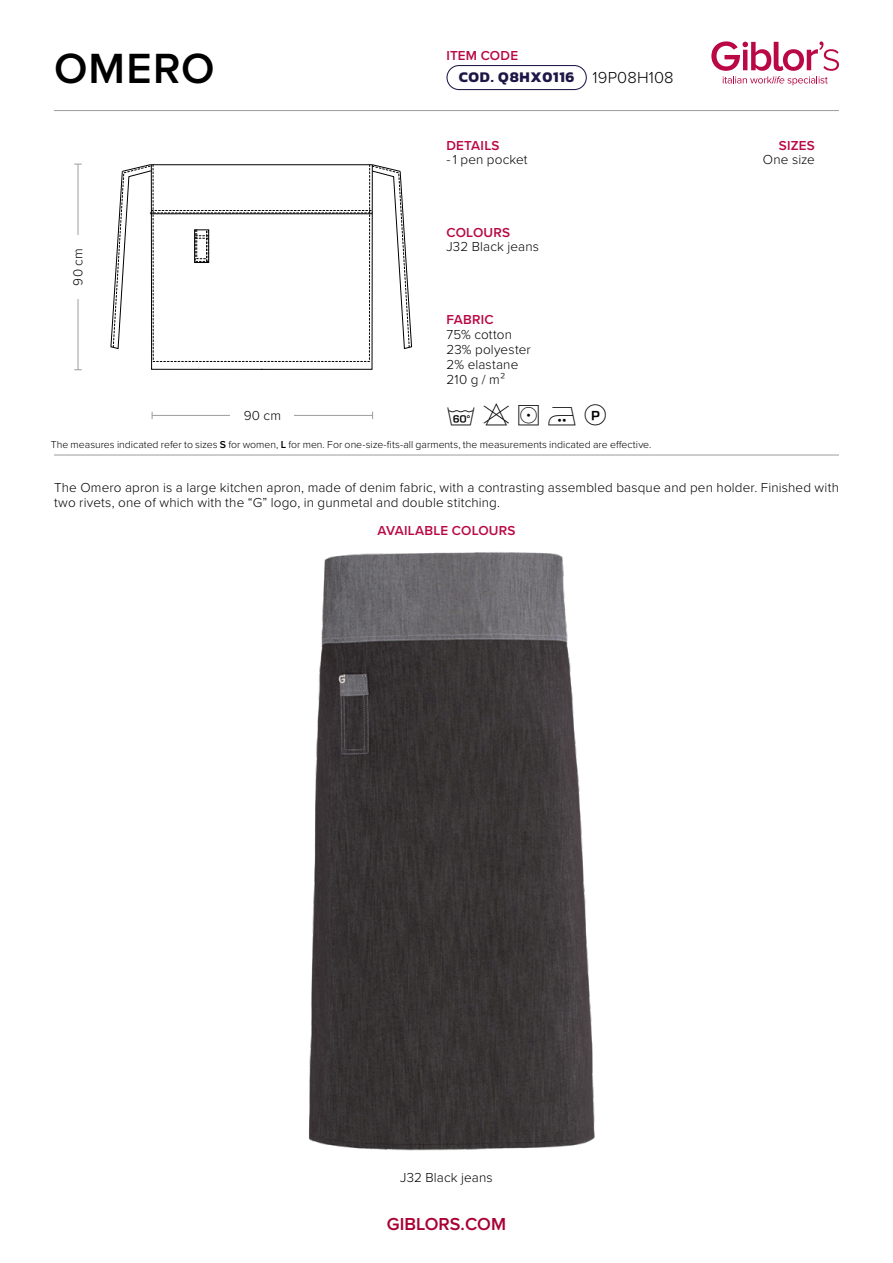
<style>
.page{position:relative;width:893px;height:1263px;background:#fff}
.page>*{position:absolute;margin:0;border:0;box-sizing:border-box;transform-origin:0 0}
.t1{font:600 43.8px "Proxima Nova";letter-spacing:.025em;color:#000}
.t2{font:600 18px "Proxima Nova";color:#a90034}
.t3{font:700 15px "Kanit";letter-spacing:.05em;color:#1e1646}
.t4{font:300 13.5px/15px "Proxima Nova";letter-spacing:.01em;color:#000}
.t5{font:600 13.5px "Proxima Nova";letter-spacing:.015em;color:#b90845}
.t6{font:300 10.5px "Proxima Nova";color:#000}
.s1{font-family:"Proxima Nova";font-weight:300;font-size:16.5px;color:#000}
.s2{font-weight:600}
</style>
<div class="page">
<svg style="left:711px;top:41px;width:128px;height:44px"></svg>
<hr style="left:54px;top:110px;width:785px;height:1px;background:#9d9d9c">
<hr style="left:54px;top:455px;width:785px;height:1px;background:#9d9d9c">
<hr style="left:78px;top:164px;width:1px;height:206px;background:#9d9d9c">
<div style="left:72px;top:235px;width:10px;height:64px;background:#fff"></div>
<hr style="left:152px;top:415px;width:221px;height:1px;background:#9d9d9c">
<div style="left:230px;top:409px;width:64px;height:11px;background:#fff"></div>
<svg style="left:110px;top:164px;width:303px;height:206px"></svg>
<div style="left:194px;top:229px;width:15px;height:34px;border:1px solid #000"></div>
<img style="left:309px;top:552px;width:286px;height:599px">
<div style="left:446px;top:65px;width:141px;height:25px;border:1px solid #1e1646;border-radius:12px"></div>
<h1 class="t1" style="left:54px;top:36px;width:162px">OMERO</h1>
<p class="t4" style="left:70px;top:286px;width:39px;rotate:-90deg">90 cm</p>
<p class="t4" style="left:244px;top:407px;width:39px">90 cm</p>
<p class="t5" style="left:446px;top:46px;width:73px">ITEM CODE</p>
<p class="t3" style="left:459px;top:66px;width:216px">COD. Q8HX0116 <span class="s1">19P08H108</span></p>
<p class="t5" style="left:446px;top:136px;width:55px">DETAILS</p>
<p class="t4" style="left:446px;top:151px;width:83px">- 1 pen pocket</p>
<p class="t5" style="left:446px;top:223px;width:65px">COLOURS</p>
<p class="t4" style="left:446px;top:238px;width:94px">J32 Black jeans</p>
<p class="t5" style="left:446px;top:310px;width:49px">FABRIC</p>
<p class="t4" style="left:446px;top:326px;width:86px">75% cotton<br>23% polyester<br>2% elastane<br>210 g / m²</p>
<p class="t6" style="left:51px;top:436px;width:602px">The measures indicated refer to sizes <span class="s2">S</span> for women, <span class="s2">L</span> for men. For one-size-fits-all garments, the measurements indicated are effective.</p>
<p class="t5" style="left:779px;top:136px;width:38px">SIZES</p>
<p class="t4" style="left:763px;top:151px;width:53px">One size</p>
<p class="t4" style="left:54px;top:480px;width:786px">The Omero apron is a large kitchen apron, made of denim fabric, with a contrasting assembled basque and pen holder. Finished with two rivets, one of which with the “G” logo, in gunmetal and double stitching.</p>
<p class="t5" style="left:377px;top:521px;width:140px">AVAILABLE COLOURS</p>
<p class="t4" style="left:400px;top:1169px;width:94px">J32 Black jeans</p>
<h2 class="t2" style="left:387px;top:1210px;width:121px">GIBLORS.COM</h2>
</div>
